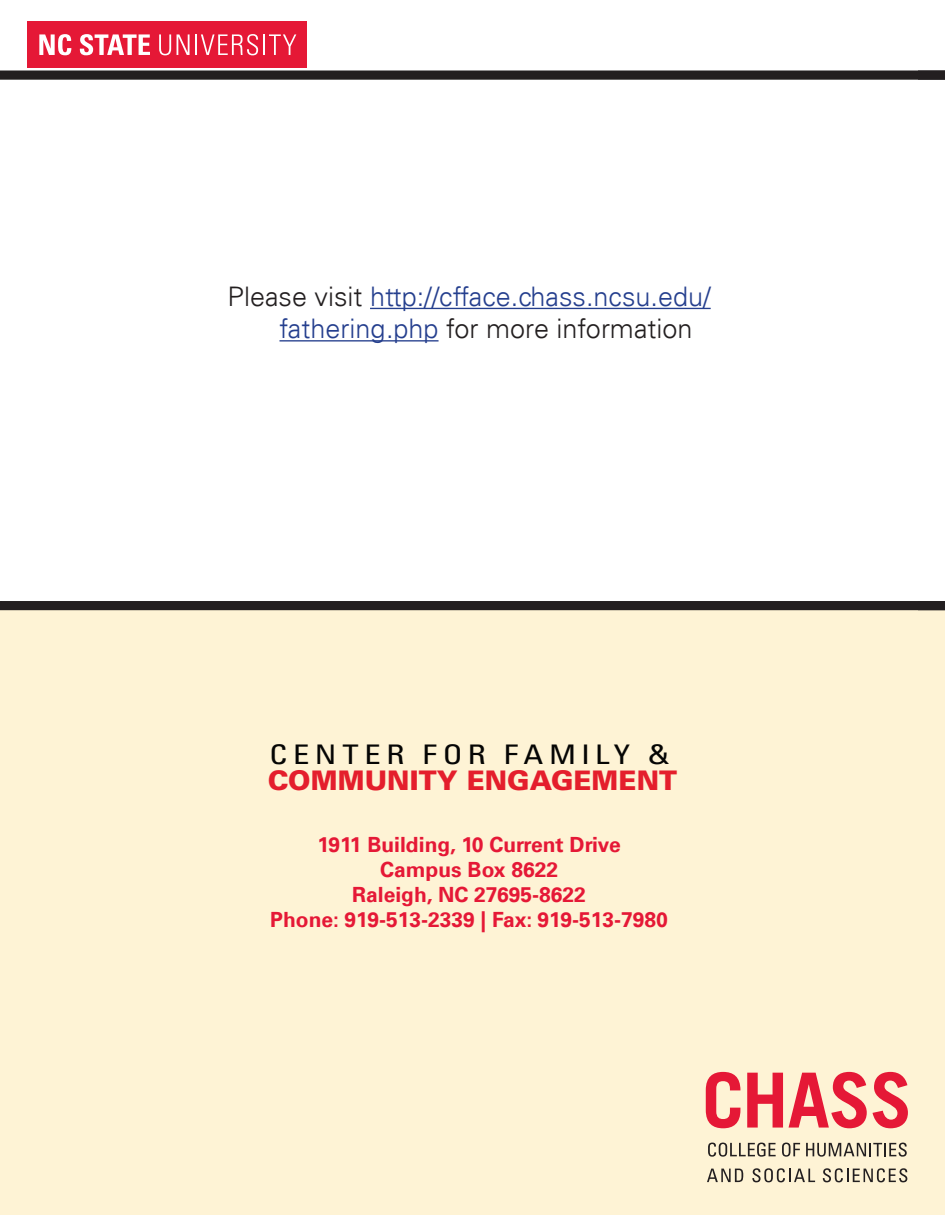
<style>
.page{position:relative;width:945px;height:1215px;background:#fff}
.page>*{position:absolute;margin:0;border:0;box-sizing:border-box;transform-origin:0 0}
.Body_Text{font:300 27px/32.4px "Univers LT";color:#253f8e}
.t1{font:900 27px "Univers LT";color:#e41e2c}
.t2{font:condensed 27px "Univers LT";letter-spacing:.17em;color:#050504;scale:1.2 1}
.Body_Text-2{font:700 21px "Univers LT";color:#e51836}
.s1{color:#231f20}
</style>
<div class="page">
<div style="left:27px;top:21px;width:279px;height:47px;background:#e51836"></div>
<svg style="left:39px;top:34px;width:32px;height:21px"></svg>
<svg style="left:80px;top:34px;width:70px;height:21px"></svg>
<svg style="left:159px;top:34px;width:12px;height:21px"></svg>
<svg style="left:177px;top:34px;width:13px;height:21px"></svg>
<hr style="left:195px;top:34px;width:2px;height:21px;background:#fff">
<svg style="left:201px;top:34px;width:57px;height:21px"></svg>
<hr style="left:263px;top:34px;width:2px;height:21px;background:#fff">
<svg style="left:269px;top:34px;width:27px;height:21px"></svg>
<div style="left:0;top:608px;width:945px;height:607px;background:#fef3d5"></div>
<div style="left:1px;top:602px;width:943px;height:7px;background:#231f20"></div>
<div style="left:0;top:601px;width:945px;height:9px;border:2px solid #231f20"></div>
<svg style="left:918px;top:601px;width:27px;height:9px"></svg>
<div style="left:1px;top:71px;width:943px;height:8px;background:#231f20"></div>
<div style="left:0;top:70px;width:945px;height:10px;border:2px solid #231f20"></div>
<svg style="left:918px;top:70px;width:27px;height:10px"></svg>
<svg style="left:706px;top:1072px;width:34px;height:56px"></svg>
<svg style="left:747px;top:1073px;width:36px;height:55px"></svg>
<svg style="left:789px;top:1072px;width:78px;height:56px"></svg>
<svg style="left:873px;top:1072px;width:35px;height:56px"></svg>
<svg style="left:708px;top:1143px;width:68px;height:14px"></svg>
<svg style="left:782px;top:1143px;width:18px;height:14px"></svg>
<svg style="left:806px;top:1143px;width:101px;height:14px"></svg>
<svg style="left:707px;top:1169px;width:36px;height:13px"></svg>
<svg style="left:752px;top:1168px;width:63px;height:14px"></svg>
<svg style="left:823px;top:1168px;width:84px;height:14px"></svg>
<hr style="left:370px;top:308px;width:341px;height:1px;background:#253f8e">
<hr style="left:279px;top:340px;width:160px;height:2px;background:#253f8e">
<p class="Body_Text" style="left:279px;top:280px;width:433px;text-indent:-52px"><span class="s1">Please visit</span> http://cfface.chass.ncsu.edu/ fathering.php <span class="s1">for more information</span></p>
<p class="t2" style="left:270px;top:738px;width:335px">CENTER FOR FAMILY &amp;</p>
<p class="t1" style="left:268px;top:763px;width:411px">COMMUNITY ENGAGEMENT</p>
<p class="Body_Text-2" style="left:317px;top:832px;width:305px">1911 Building, 10 Current Drive</p>
<p class="Body_Text-2" style="left:380px;top:857px;width:179px">Campus Box 8622</p>
<p class="Body_Text-2" style="left:352px;top:882px;width:235px">Raleigh, NC 27695-8622</p>
<p class="Body_Text-2" style="left:270px;top:908px;width:399px">Phone: 919-513-2339 | Fax: 919-513-7980</p>
</div>
